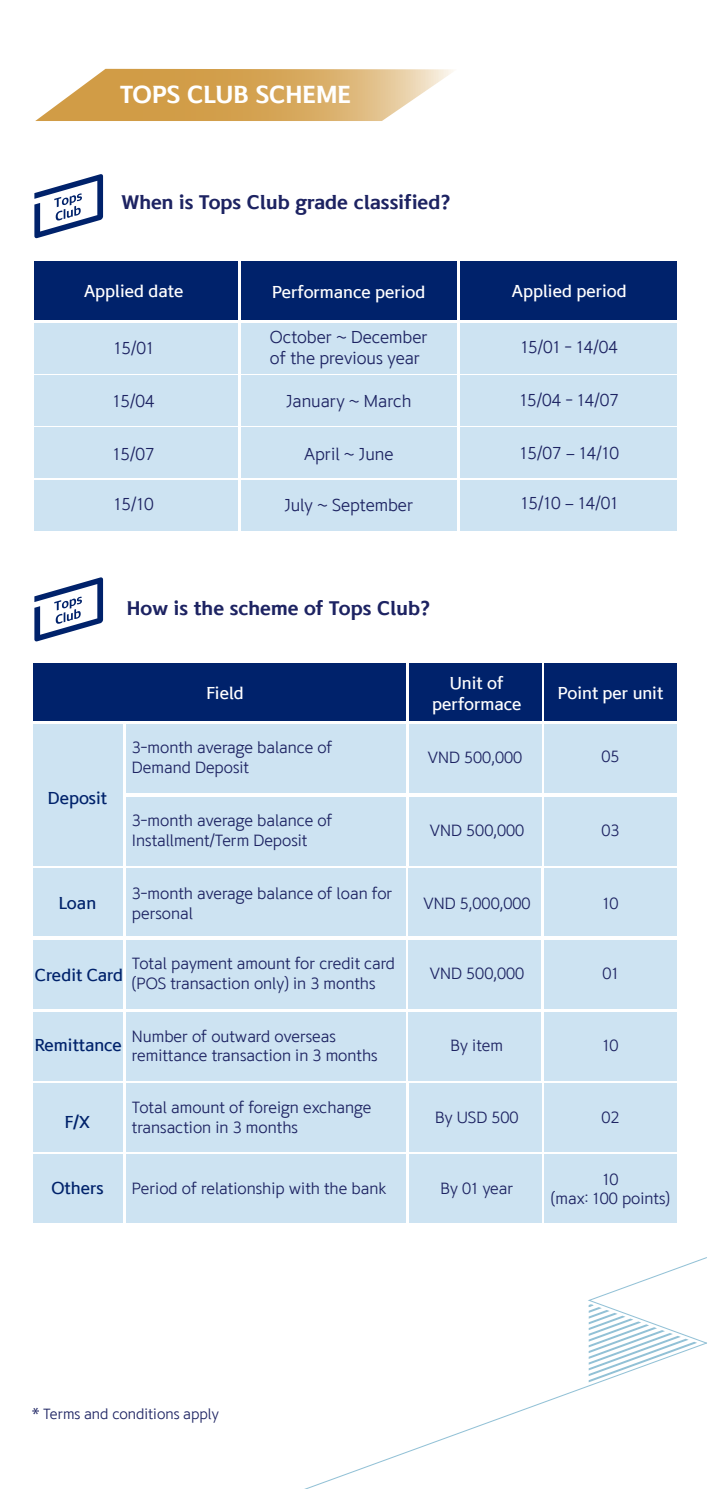
<style>
.page{position:relative;width:709px;height:1489px;background:#fff}
.page>*{position:absolute;margin:0;border:0;box-sizing:border-box;transform-origin:0 0}
.t1{font:700 25px "Shinhan";color:#fff}
.t2{font:700 20px "Shinhan";color:#1d2362}
.t3{font:300 17.5px/21px "Shinhan";color:#1d2362}
.t4{font:500 17.5px/21px "Shinhan";color:#fff;text-align:center}
.t5{font:500 17.5px "Shinhan";color:#00226b}
.t6{font:300 16.5px/19.8px "Shinhan";color:#1d2362}
.t7{font:300 15px "Shinhan";color:#1d2362}
.s1{font-family:"Myriad Pro";font-weight:400}
</style>
<div class="page">
<div style="left:126px;top:1083px;width:279px;height:68px;background:#cde3f2"></div>
<div style="left:544px;top:867px;width:132px;height:68px;background:#cde3f2"></div>
<div style="left:544px;top:796px;width:132px;height:69px;background:#cde3f2"></div>
<div style="left:408px;top:939px;width:133px;height:69px;background:#cde3f2"></div>
<div style="left:408px;top:867px;width:133px;height:68px;background:#cde3f2"></div>
<div style="left:409px;top:796px;width:132px;height:69px;background:#cde3f2"></div>
<div style="left:544px;top:724px;width:132px;height:69px;background:#cde3f2"></div>
<div style="left:409px;top:724px;width:132px;height:69px;background:#cde3f2"></div>
<div style="left:126px;top:796px;width:279px;height:69px;background:#cde3f2"></div>
<div style="left:126px;top:868px;width:279px;height:67px;background:#cde3f2"></div>
<div style="left:126px;top:939px;width:279px;height:69px;background:#cde3f2"></div>
<div style="left:126px;top:724px;width:279px;height:69px;background:#cde3f2"></div>
<div style="left:126px;top:1011px;width:279px;height:69px;background:#cde3f2"></div>
<div style="left:34px;top:663px;width:372px;height:58px;background:#00226b"></div>
<div style="left:34px;top:724px;width:89px;height:141px;background:#cde3f2"></div>
<div style="left:34px;top:868px;width:89px;height:67px;background:#cde3f2"></div>
<div style="left:544px;top:663px;width:132px;height:58px;background:#00226b"></div>
<div style="left:544px;top:939px;width:132px;height:69px;background:#cde3f2"></div>
<div style="left:544px;top:1011px;width:132px;height:69px;background:#cde3f2"></div>
<div style="left:126px;top:1154px;width:279px;height:68px;background:#cde3f2"></div>
<div style="left:34px;top:939px;width:89px;height:69px;background:#cde3f2"></div>
<div style="left:544px;top:1083px;width:132px;height:68px;background:#cde3f2"></div>
<div style="left:544px;top:1154px;width:132px;height:69px;background:#cde3f2"></div>
<div style="left:409px;top:663px;width:132px;height:58px;background:#00226b"></div>
<div style="left:408px;top:1011px;width:133px;height:69px;background:#cde3f2"></div>
<div style="left:409px;top:1083px;width:132px;height:68px;background:#cde3f2"></div>
<div style="left:409px;top:1154px;width:132px;height:69px;background:#cde3f2"></div>
<div style="left:34px;top:1011px;width:89px;height:69px;background:#cde3f2"></div>
<div style="left:34px;top:1083px;width:89px;height:68px;background:#cde3f2"></div>
<div style="left:34px;top:1154px;width:89px;height:68px;background:#cde3f2"></div>
<div style="left:34px;top:261px;width:204px;height:59px;background:#00226b"></div>
<div style="left:34px;top:323px;width:204px;height:50px;background:#cde3f2"></div>
<div style="left:34px;top:375px;width:204px;height:50px;background:#cde3f2"></div>
<div style="left:34px;top:427px;width:204px;height:51px;background:#cde3f2"></div>
<div style="left:34px;top:480px;width:204px;height:50px;background:#cde3f2"></div>
<div style="left:241px;top:261px;width:216px;height:59px;background:#00226b"></div>
<div style="left:241px;top:323px;width:216px;height:50px;background:#cde3f2"></div>
<div style="left:241px;top:375px;width:216px;height:50px;background:#cde3f2"></div>
<div style="left:241px;top:427px;width:216px;height:51px;background:#cde3f2"></div>
<div style="left:241px;top:480px;width:216px;height:50px;background:#cde3f2"></div>
<div style="left:460px;top:261px;width:216px;height:59px;background:#00226b"></div>
<div style="left:460px;top:323px;width:216px;height:50px;background:#cde3f2"></div>
<div style="left:460px;top:375px;width:216px;height:50px;background:#cde3f2"></div>
<div style="left:460px;top:427px;width:216px;height:51px;background:#cde3f2"></div>
<div style="left:460px;top:480px;width:216px;height:50px;background:#cde3f2"></div>
<svg style="left:34px;top:577px;width:69px;height:64px"></svg>
<svg style="left:34px;top:174px;width:69px;height:64px"></svg>
<svg style="left:35px;top:69px;width:419px;height:52px"></svg>
<svg style="left:307px;top:1382px;width:294px;height:106px"></svg>
<svg style="left:588px;top:1257px;width:119px;height:125px"></svg>
<h1 class="t1" style="left:120px;top:76px;width:233px">TOPS CLUB SCHEME</h1>
<p class="t2" style="left:121px;top:188px;width:330px">When is Tops Club grade classified?</p>
<p class="t4" style="left:84px;top:280px;width:101px">Applied date</p>
<p class="t4" style="left:272px;top:280px;width:155px">Performance period</p>
<p class="t3" style="left:114px;top:337px;width:41px">15/01</p>
<p class="t3" style="left:113px;top:390px;width:43px">15/04</p>
<p class="t3" style="left:113px;top:443px;width:43px">15/07</p>
<p class="t3" style="left:114px;top:493px;width:41px">15/10</p>
<p class="t3" style="left:270px;top:326px;width:159px">October ~ December of the previous year</p>
<p class="t3" style="left:286px;top:390px;width:127px">January ~ March</p>
<p class="t3" style="left:304px;top:443px;width:91px">April ~ June</p>
<p class="t3" style="left:284px;top:493px;width:130px">July ~ September</p>
<p class="t2" style="left:127px;top:593px;width:305px">How is the scheme of Tops Club?</p>
<p class="t4" style="left:512px;top:280px;width:116px">Applied period</p>
<p class="t3" style="left:520px;top:335px;width:99px">15/01 - 14/04</p>
<p class="t3" style="left:519px;top:388px;width:101px">15/04 - 14/07</p>
<p class="t3" style="left:520px;top:441px;width:101px">15/07 <span class="s1">–</span> 14/10</p>
<p class="t3" style="left:521px;top:492px;width:99px">15/10 <span class="s1">–</span> 14/01</p>
<p class="t4" style="left:432px;top:671px;width:91px">Unit of performace</p>
<p class="t4" style="left:206px;top:681px;width:39px">Field</p>
<p class="t4" style="left:557px;top:681px;width:107px">Point per unit</p>
<p class="t6" style="left:132px;top:737px;width:202px">3-month average balance of<br>Demand Deposit</p>
<p class="t6" style="left:427px;top:746px;width:96px">VND 500,000</p>
<p class="t6" style="left:601px;top:746px;width:20px">05</p>
<p class="t5" style="left:48px;top:786px;width:61px">Deposit</p>
<p class="t5" style="left:59px;top:891px;width:39px">Loan</p>
<p class="t5" style="left:35px;top:962px;width:90px">Credit Card</p>
<p class="t5" style="left:35px;top:1032px;width:89px">Remittance</p>
<p class="t5" style="left:65px;top:1109px;width:27px">F/X</p>
<p class="t6" style="left:132px;top:810px;width:202px">3-month average balance of<br>Installment/Term Deposit</p>
<p class="t6" style="left:132px;top:883px;width:262px">3-month average balance of loan for personal</p>
<p class="t6" style="left:132px;top:953px;width:265px">Total payment amount for credit card (POS transaction only) in 3 months</p>
<p class="t6" style="left:132px;top:1025px;width:247px">Number of outward overseas remittance transaction in 3 months</p>
<p class="t6" style="left:132px;top:1096px;width:241px">Total amount of foreign exchange transaction in 3 months</p>
<p class="t6" style="left:429px;top:819px;width:96px">VND 500,000</p>
<p class="t6" style="left:423px;top:893px;width:109px">VND 5,000,000</p>
<p class="t6" style="left:429px;top:963px;width:96px">VND 500,000</p>
<p class="t6" style="left:450px;top:1035px;width:54px">By item</p>
<p class="t6" style="left:435px;top:1106px;width:85px">By USD 500</p>
<p class="t6" style="left:601px;top:819px;width:20px">03</p>
<p class="t6" style="left:602px;top:893px;width:18px">10</p>
<p class="t6" style="left:602px;top:963px;width:18px">01</p>
<p class="t6" style="left:602px;top:1035px;width:18px">10</p>
<p class="t6" style="left:601px;top:1106px;width:20px">02</p>
<p class="t5" style="left:51px;top:1176px;width:53px">Others</p>
<p class="t6" style="left:132px;top:1178px;width:256px">Period of relationship with the bank</p>
<p class="t6" style="left:440px;top:1178px;width:74px">By 01 year</p>
<p class="t6" style="left:551px;top:1168px;width:121px;text-align:center">10<br>(max: 100 points)</p>
<p class="t7" style="left:32px;top:1403px;width:189px">* Terms and conditions apply</p>
</div>
